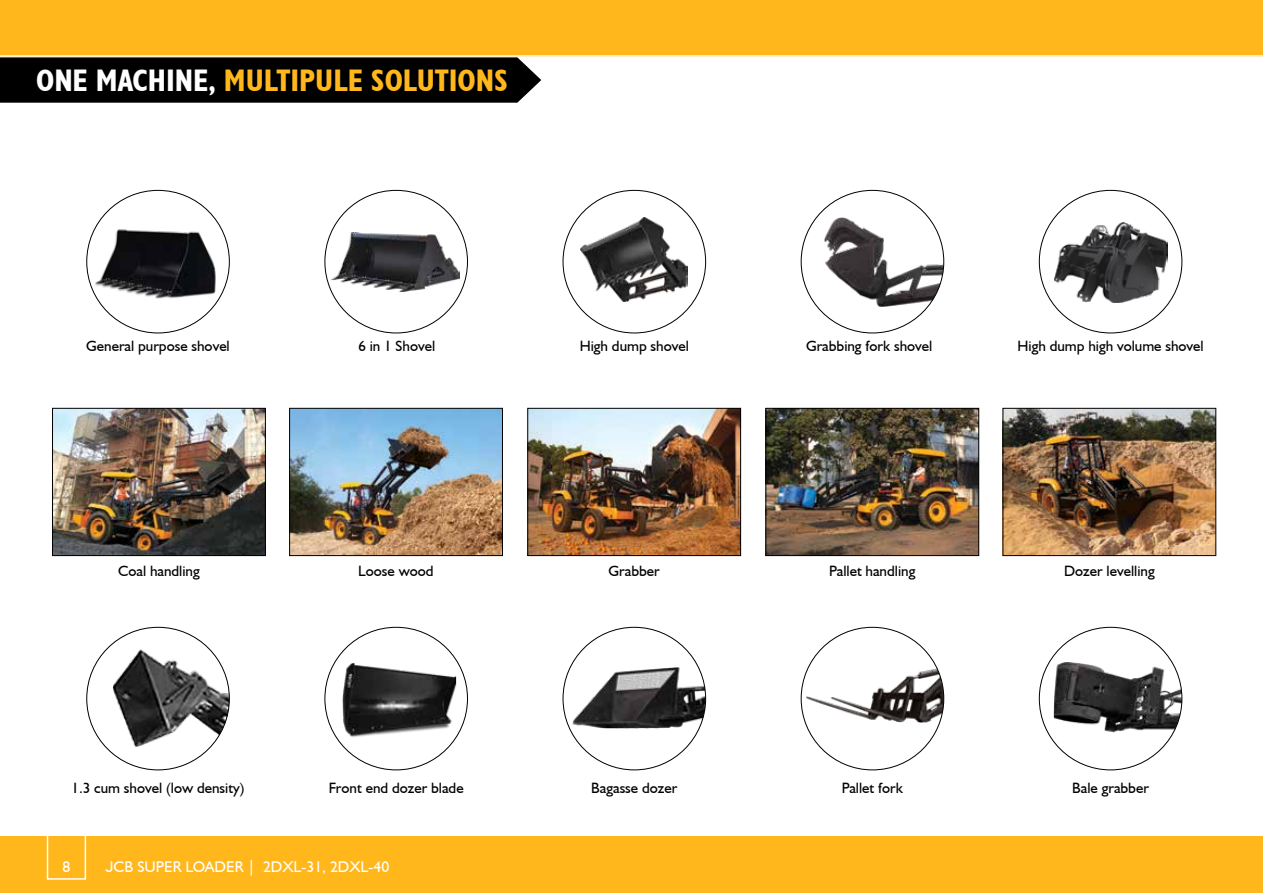
<style>
.page{position:relative;width:1263px;height:893px;background:#ffb71b}
.page>*{position:absolute;margin:0;border:0;box-sizing:border-box;transform-origin:0 0}
.t1{font:700 condensed 31.2px "JCB Euro";color:#ffb71b}
.t2{font:15.6px "JCB Euro Roman";color:#fff}
.t3{font:15px "JCB Euro Roman";color:#000}
.s1{color:#fff}
</style>
<div class="page">
<div style="left:0;top:57px;width:1263px;height:779px;background:#fff"></div>
<div style="left:0;top:57px;width:541px;height:46px;background:#000"></div>
<div style="left:47px;top:833px;width:39px;height:47px;border:2px solid #fff"></div>
<img style="left:94px;top:226px;width:122px;height:73px">
<img style="left:113px;top:649px;width:116px;height:98px">
<img style="left:332px;top:232px;width:127px;height:59px">
<img style="left:343px;top:663px;width:113px;height:77px">
<img style="left:581px;top:217px;width:106px;height:84px">
<img style="left:572px;top:667px;width:134px;height:61px">
<img style="left:824px;top:217px;width:120px;height:90px">
<img style="left:806px;top:665px;width:138px;height:57px">
<img style="left:1054px;top:223px;width:113px;height:79px">
<img style="left:1054px;top:662px;width:128px;height:73px">
<img style="left:54px;top:410px;width:210px;height:144px">
<div style="left:52px;top:408px;width:214px;height:148px;border:1px solid #000"></div>
<img style="left:291px;top:410px;width:210px;height:144px">
<div style="left:289px;top:408px;width:214px;height:148px;border:1px solid #000"></div>
<img style="left:529px;top:410px;width:210px;height:144px">
<div style="left:527px;top:408px;width:214px;height:148px;border:1px solid #000"></div>
<img style="left:767px;top:410px;width:210px;height:144px">
<div style="left:765px;top:408px;width:214px;height:148px;border:1px solid #000"></div>
<img style="left:1004px;top:410px;width:210px;height:144px">
<div style="left:1002px;top:408px;width:214px;height:148px;border:1px solid #000"></div>
<hr style="left:0;top:55px;width:1263px;height:2px;background:#fff">
<hr style="left:0;top:834px;width:1263px;height:2px;background:#fff">
<h1 class="t1" style="left:36px;top:61px;width:473px"><span class="s1">ONE MACHINE,</span> MULTIPULE SOLUTIONS</h1>
<p class="t3" style="left:86px;top:336px;width:145px">General purpose shovel</p>
<p class="t3" style="left:358px;top:336px;width:78px">6 in 1 Shovel</p>
<p class="t3" style="left:580px;top:336px;width:111px">High dump shovel</p>
<p class="t3" style="left:806px;top:336px;width:128px">Grabbing fork shovel</p>
<p class="t3" style="left:1017px;top:336px;width:188px">High dump high volume shovel</p>
<p class="t3" style="left:118px;top:562px;width:83px">Coal handling</p>
<p class="t3" style="left:358px;top:562px;width:77px">Loose wood</p>
<p class="t3" style="left:609px;top:562px;width:53px">Grabber</p>
<p class="t3" style="left:829px;top:562px;width:88px">Pallet handling</p>
<p class="t3" style="left:1064px;top:562px;width:92px">Dozer levelling</p>
<p class="t3" style="left:71px;top:778px;width:175px">1.3 cum shovel (low density)</p>
<p class="t3" style="left:329px;top:778px;width:136px">Front end dozer blade</p>
<p class="t3" style="left:591px;top:778px;width:88px">Bagasse dozer</p>
<p class="t3" style="left:842px;top:778px;width:63px">Pallet fork</p>
<p class="t3" style="left:1072px;top:778px;width:78px">Bale grabber</p>
<p class="t2" style="left:63px;top:857px;width:9px">8</p>
<p class="t2" style="left:105px;top:857px;width:285px">JCB SUPER LOADER | 2DXL-31, 2DXL-40</p>
</div>
